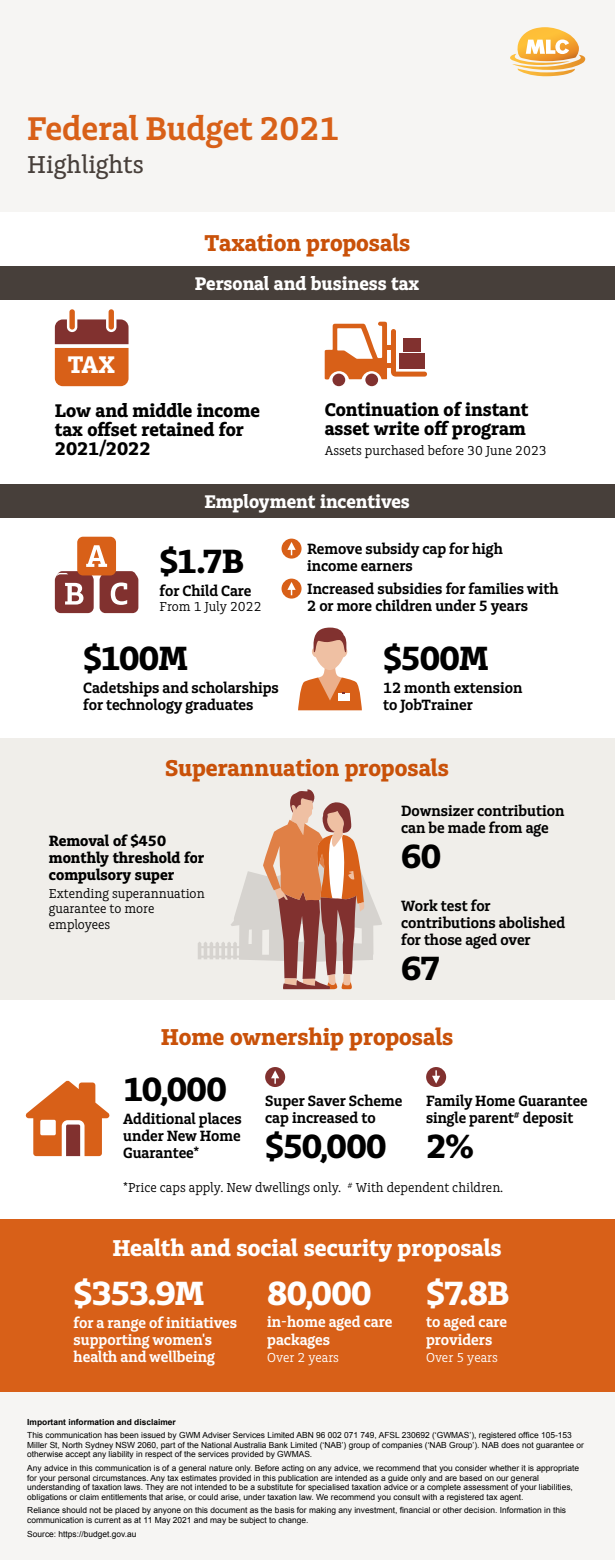
<style>
.page{position:relative;width:615px;height:1560px;background:#fff}
.page>*{position:absolute;margin:0;border:0;box-sizing:border-box;transform-origin:0 0}
.t1{font:700 35.2px "Charlie Std";letter-spacing:-.025em;color:#000}
.t2{font:700 35.2px "Charlie Std";letter-spacing:-.03em;color:#fff}
.t3{font:34.4px "Charlie Std Sm Bld";color:#d86018}
.t4{font:500 25.6px "Charlie Std";color:#473f3a}
.t5{font:700 25.2px "Charlie Std";color:#fff}
.t6{font:700 24px "Charlie Std";color:#c95109}
.t7{font:700 24px "Charlie Std";color:#fff}
.t8{font:700 19.2px/19.2px "Charlie Std";color:#000}
.t9{font:700 19.2px "Charlie Std";color:#fff}
.t10{font:15.6px/17.2px "Charlie Std Sm Bld";color:#000}
.t11{font:15.6px/17.2px "Charlie Std Sm Bld";color:#fff}
.t12{font:700 15.6px/17.2px "Charlie Std";color:#000}
.t13{font:13.6px/15.6px "Charlie Std";color:#000}
.t14{font:13.6px "Charlie Std";color:#fff}
.t15{font:8.4px/9.6px "Arial";color:#000}
.t16{font:700 8.4px "Arial";color:#000}
</style>
<div class="page">
<div style="left:0;top:0;width:614px;height:212px;background:#f6f5f3"></div>
<svg style="left:510px;top:27px;width:76px;height:49px"></svg>
<div style="left:0;top:1392px;width:614px;height:168px;background:#f6f5f3"></div>
<div style="left:0;top:1219px;width:614px;height:173px;background:#d86018"></div>
<div style="left:0;top:738px;width:614px;height:262px;background:#f0eeea"></div>
<div style="left:0;top:266px;width:614px;height:34px;background:#473f3a"></div>
<div style="left:0;top:484px;width:614px;height:34px;background:#473f3a"></div>
<div style="left:426px;top:1067px;width:20px;height:20px;background:#81312f;border-radius:50%"></div>
<svg style="left:432px;top:1070px;width:8px;height:14px"></svg>
<div style="left:265px;top:1067px;width:20px;height:20px;background:#81312f;border-radius:50%"></div>
<svg style="left:271px;top:1070px;width:8px;height:14px"></svg>
<svg style="left:55px;top:319px;width:73px;height:67px;background:#bf6035"></svg>
<div style="left:69px;top:309px;width:6px;height:21px;background:#d86018;border-radius:3px"></div>
<div style="left:108px;top:309px;width:6px;height:21px;background:#d86018;border-radius:3px"></div>
<div style="left:281px;top:539px;width:20px;height:20px;background:#d86018;border-radius:50%"></div>
<svg style="left:287px;top:542px;width:8px;height:13px"></svg>
<div style="left:281px;top:579px;width:20px;height:20px;background:#d86018;border-radius:50%"></div>
<svg style="left:287px;top:582px;width:8px;height:13px"></svg>
<div style="left:55px;top:574px;width:39px;height:39px;background:#81312f;border-radius:6px"></div>
<div style="left:99px;top:574px;width:39px;height:39px;background:#81312f;border-radius:6px"></div>
<div style="left:77px;top:537px;width:39px;height:38px;background:#d86018;border-radius:6px"></div>
<svg style="left:56px;top:545px;width:81px;height:60px"></svg>
<svg style="left:298px;top:628px;width:64px;height:82px"></svg>
<svg style="left:26px;top:1081px;width:84px;height:75px"></svg>
<div style="left:332px;top:374px;width:13px;height:12px;background:#81312f;border-radius:50%"></div>
<div style="left:365px;top:374px;width:13px;height:12px;background:#81312f;border-radius:50%"></div>
<svg style="left:324px;top:322px;width:103px;height:58px"></svg>
<div style="left:402px;top:339px;width:18px;height:13px;background:#81312f"></div>
<svg style="left:198px;top:789px;width:184px;height:201px"></svg>
<h2 class="t3" style="left:27px;top:107px;width:313px">Federal Budget 2021</h2>
<h3 class="t4" style="left:27px;top:150px;width:118px">Highlights</h3>
<h3 class="t5" style="left:68px;top:350px;width:49px">TAX</h3>
<h3 class="t6" style="left:204px;top:229px;width:207px">Taxation proposals</h3>
<h3 class="t9" style="left:195px;top:272px;width:226px">Personal and business tax</h3>
<h3 class="t8" style="left:55px;top:401px;width:206px">Low and middle income tax offset retained for<br>2021/2022</h3>
<h3 class="t8" style="left:324px;top:400px;width:205px">Continuation of instant asset write off program</h3>
<h3 class="t13" style="left:324px;top:443px;width:223px">Assets purchased before 30 June 2023</h3>
<h3 class="t9" style="left:204px;top:490px;width:207px">Employment incentives</h3>
<h1 class="t1" style="left:159px;top:541px;width:86px">$1.7B</h1>
<h3 class="t10" style="left:159px;top:582px;width:93px">for Child Care</h3>
<h3 class="t13" style="left:159px;top:599px;width:103px">From 1 July 2022</h3>
<h1 class="t1" style="left:83px;top:639px;width:106px">$100M</h1>
<h3 class="t10" style="left:83px;top:679px;width:197px">Cadetships and scholarships for technology graduates</h3>
<h3 class="t10" style="left:307px;top:540px;width:197px">Remove subsidy cap for high income earners</h3>
<h3 class="t10" style="left:307px;top:580px;width:253px">Increased subsidies for families with<br>2 or more children under 5 years</h3>
<h1 class="t1" style="left:383px;top:639px;width:107px">$500M</h1>
<h3 class="t10" style="left:383px;top:679px;width:141px">12 month extension to JobTrainer</h3>
<h3 class="t6" style="left:165px;top:754px;width:285px">Superannuation proposals</h3>
<h3 class="t12" style="left:49px;top:832px;width:157px">Removal of $450 monthly threshold for compulsory super</h3>
<h3 class="t13" style="left:49px;top:886px;width:157px">Extending superannuation guarantee to more employees</h3>
<h3 class="t10" style="left:401px;top:802px;width:165px">Downsizer contribution can be made from age</h3>
<h1 class="t1" style="left:401px;top:836px;width:42px">60</h1>
<h3 class="t10" style="left:401px;top:896px;width:165px">Work test for contributions abolished for those aged over</h3>
<h1 class="t1" style="left:401px;top:948px;width:41px">67</h1>
<h3 class="t6" style="left:161px;top:1024px;width:294px">Home ownership proposals</h3>
<h1 class="t1" style="left:123px;top:1069px;width:105px">10,000</h1>
<h3 class="t10" style="left:123px;top:1110px;width:120px;text-align:justify">Additional places under New Home Guarantee*</h3>
<h3 class="t10" style="left:265px;top:1092px;width:139px">Super Saver Scheme cap increased to</h3>
<h1 class="t1" style="left:265px;top:1126px;width:123px">$50,000</h1>
<h3 class="t10" style="left:426px;top:1092px;width:163px">Family Home Guarantee single parent<sup>#</sup> deposit</h3>
<h1 class="t1" style="left:426px;top:1126px;width:50px">2%</h1>
<h3 class="t13" style="left:123px;top:1180px;width:381px">*Price caps apply. New dwellings only. <sup>#</sup> With dependent children.</h3>
<h3 class="t7" style="left:112px;top:1235px;width:391px">Health and social security proposals</h3>
<h1 class="t2" style="left:74px;top:1273px;width:132px">$353.9M</h1>
<h3 class="t11" style="left:74px;top:1314px;width:165px">for a range of initiatives supporting women's health and wellbeing</h3>
<h1 class="t2" style="left:267px;top:1273px;width:106px">80,000</h1>
<h3 class="t11" style="left:267px;top:1313px;width:127px">in-home aged care packages</h3>
<h3 class="t14" style="left:267px;top:1350px;width:73px">Over 2 years</h3>
<h1 class="t2" style="left:426px;top:1273px;width:85px">$7.8B</h1>
<h3 class="t11" style="left:426px;top:1313px;width:82px">to aged care providers</h3>
<h3 class="t14" style="left:426px;top:1350px;width:73px">Over 5 years</h3>
<p class="t16" style="left:27px;top:1416px;width:150px">Important information and disclaimer</p>
<p class="t15" style="left:27px;top:1431px;width:558px">This communication has been issued by GWM Adviser Services Limited ABN 96 002 071 749, AFSL 230692 (‘GWMAS’), registered office 105-153<br>Miller St, North Sydney NSW 2060, part of the National Australia Bank Limited (‘NAB’) group of companies (‘NAB Group’). NAB does not guarantee or otherwise accept any liability in respect of the services provided by GWMAS.</p>
<p class="t15" style="left:27px;top:1463px;width:553px">Any advice in this communication is of a general nature only. Before acting on any advice, we recommend that you consider whether it is appropriate for your personal circumstances. Any tax estimates provided in this publication are intended as a guide only and are based on our general understanding of taxation laws. They are not intended to be a substitute for specialised taxation advice or a complete assessment of your liabilities, obligations or claim entitlements that arise, or could arise, under taxation law. We recommend you consult with a registered tax agent.</p>
<p class="t15" style="left:27px;top:1506px;width:540px">Reliance should not be placed by anyone on this document as the basis for making any investment, financial or other decision. Information in this communication is current as at 11 May 2021 and may be subject to change.</p>
<p class="t15" style="left:27px;top:1529px;width:111px">Source: https://budget.gov.au</p>
</div>
